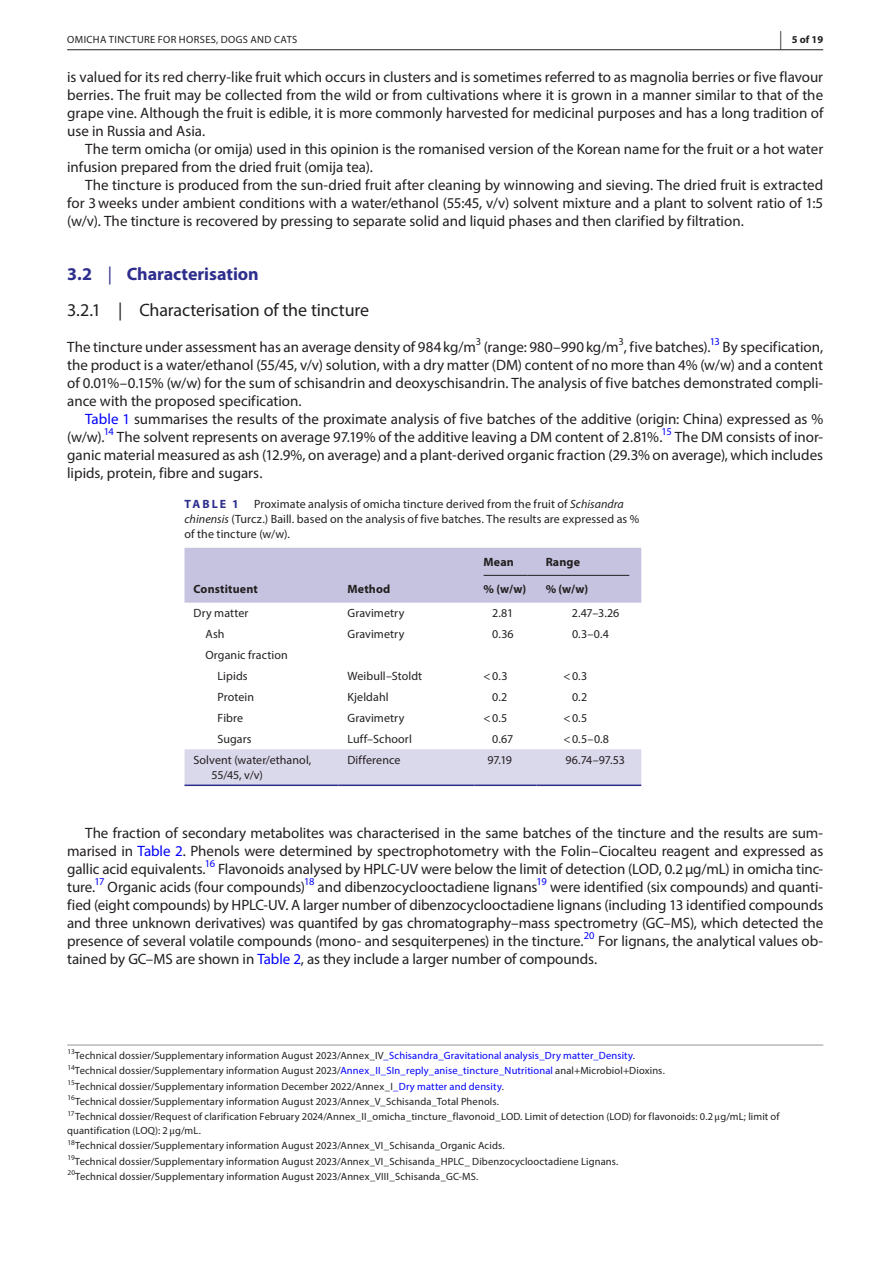
<style>
.page{position:relative;width:893px;height:1263px;background:#fff}
.page>*{position:absolute;margin:0;border:0;box-sizing:border-box;transform-origin:0 0}
.t1{font:18px/36px "Myriad Pro";letter-spacing:-.01em;color:#231f20}
.t2{font:15px/18px "Myriad Pro";letter-spacing:-.005em;color:#231f20;text-align:justify}
.t3{font:12px/15px "Myriad Pro";letter-spacing:.005em;color:#231f20}
.t4{font:700 12px "Myriad Pro";letter-spacing:.015em;color:#231f20}
.t5{font:700 12px "Myriad Pro";letter-spacing:.165em;color:#2e2e8d}
.t6{font:10.5px/15.3px "Myriad Pro";letter-spacing:.01em;color:#231f20}
.t7{font:10.5px "Myriad Pro";letter-spacing:.035em;color:#231f20}
.t8{font:10.5px "Myriad Pro";letter-spacing:-.045em;color:#00f}
.t9{font:700 10.5px "Myriad Pro";color:#231f20}
.t10{font:7.35px "Myriad Pro";color:#231f20}
.s1{font-size:18.6px}
.s2{font-weight:700;color:#2e2e8d}
.s3{color:#2e2e8d}
.s4{color:#00f}
.s5{font-style:italic}
.s6{font-family:"STIX"}
</style>
<div class="page">
<hr style="left:67px;top:49px;width:756px;height:1px;background:#231f20">
<hr style="left:67px;top:1045px;width:756px;height:1px;background:#939598">
<div style="left:184px;top:548px;width:457px;height:55px;background:#c5c3df"></div>
<div style="left:184px;top:749px;width:457px;height:35px;background:#dad8eb"></div>
<hr style="left:184px;top:784px;width:154px;height:2px;background:#2e2e8d">
<hr style="left:338px;top:784px;width:137px;height:2px;background:#2e2e8d">
<hr style="left:475px;top:784px;width:62px;height:2px;background:#2e2e8d">
<hr style="left:537px;top:784px;width:104px;height:2px;background:#2e2e8d">
<hr style="left:484px;top:575px;width:44px;height:1px;background:#231f20">
<hr style="left:528px;top:575px;width:101px;height:1px;background:#231f20">
<p class="t7" style="left:67px;top:33px;width:232px">OMICHA TINCTURE FOR HORSES, DOGS AND CATS</p>
<p class="t9" style="left:780px;top:32px;width:45px"><span class="s1">|</span> 5 of 19</p>
<p class="t2" style="left:67px;top:68px;width:758px">is valued for its red cherry-like fruit which occurs in clusters and is sometimes referred to as magnolia berries or five flavour berries. The fruit may be collected from the wild or from cultivations where it is grown in a manner similar to that of the grape vine. Although the fruit is edible, it is more commonly harvested for medicinal purposes and has a long tradition of use in Russia and Asia.</p>
<p class="t2" style="left:67px;top:140px;width:758px;text-indent:18px">The term omicha (or omija) used in this opinion is the romanised version of the Korean name for the fruit or a hot water infusion prepared from the dried fruit (omija tea).</p>
<p class="t2" style="left:67px;top:176px;width:758px;text-indent:18px">The tincture is produced from the sun-dried fruit after cleaning by winnowing and sieving. The dried fruit is extracted for 3weeks under ambient conditions with a water/ethanol (55:45, v/v) solvent mixture and a plant to solvent ratio of 1:5 (w/v). The tincture is recovered by pressing to separate solid and liquid phases and then clarified by filtration.</p>
<p class="t1" style="left:67px;top:256px;width:303px"><span class="s2">3.2</span> <span class="s3">|</span> <span class="s2">Characterisation<br></span>3.2.1 | Characterisation of the tincture</p>
<p class="t2" style="left:67px;top:338px;width:410px">The tincture under assessment has an average density of 984kg/m</p>
<p class="t6" style="left:476px;top:334px;width:7px">3</p>
<p class="t2" style="left:484px;top:338px;width:228px">(range: 980–990kg/m , five batches).</p>
<p class="t6" style="left:618px;top:334px;width:7px">3</p>
<p class="t8" style="left:710px;top:335px;width:12px">13</p>
<p class="t2" style="left:67px;top:338px;width:758px;text-indent:655px">By specification, the product is a water/ethanol (55/45, v/v) solution, with a dry matter (DM) content of no more than 4% (w/w) and a content of 0.01%–0.15% (w/w) for the sum of schisandrin and deoxyschisandrin. The analysis of five batches demonstrated compli&shy;ance with the proposed specification.</p>
<p class="t2" style="left:67px;top:410px;width:758px;text-indent:18px"><span class="s4">Table 1</span> summarises the results of the proximate analysis of five batches of the additive (origin: China) expressed as % (w/w).</p>
<p class="t8" style="left:104px;top:425px;width:12px">14</p>
<p class="t2" style="left:117px;top:428px;width:547px">The solvent represents on average 97.19% of the additive leaving a DM content of 2.81%.</p>
<p class="t8" style="left:661px;top:425px;width:12px">15</p>
<p class="t2" style="left:67px;top:428px;width:757px;text-indent:607px">The DM consists of inor&shy;ganic material measured as ash (12.9%, on average) and a plant-derived organic fraction (29.3% on average), which includes lipids, protein, fibre and sugars.</p>
<p class="t3" style="left:184px;top:496px;width:456px;text-indent:70px">Proximate analysis of omicha tincture derived from the fruit of <span class="s5">Schisandra chinensis</span> (Turcz.) Baill. based on the analysis of five batches. The results are expressed as % of the tincture (w/w).</p>
<p class="t5" style="left:185px;top:496px;width:56px">TABLE 1</p>
<p class="t4" style="left:194px;top:581px;width:66px">Constituent</p>
<p class="t4" style="left:347px;top:581px;width:44px">Method</p>
<p class="t4" style="left:484px;top:554px;width:32px">Mean</p>
<p class="t4" style="left:546px;top:554px;width:36px">Range</p>
<p class="t4" style="left:484px;top:582px;width:44px">% (w/w)</p>
<p class="t4" style="left:546px;top:582px;width:44px">% (w/w)</p>
<p class="t3" style="left:193px;top:606px;width:57px">Dry matter</p>
<p class="t3" style="left:347px;top:606px;width:58px">Gravimetry</p>
<p class="t3" style="left:492px;top:606px;width:23px">2.81</p>
<p class="t3" style="left:572px;top:606px;width:49px">2.47–3.26</p>
<p class="t3" style="left:205px;top:627px;width:21px">Ash</p>
<p class="t3" style="left:347px;top:627px;width:58px">Gravimetry</p>
<p class="t3" style="left:492px;top:627px;width:23px">0.36</p>
<p class="t3" style="left:572px;top:627px;width:38px">0.3–0.4</p>
<p class="t3" style="left:217px;top:645px;width:72px;line-height:21px;text-indent:-12px">Organic fraction<br>Lipids</p>
<p class="t3" style="left:347px;top:669px;width:76px">Weibull–Stoldt</p>
<p class="t3" style="left:484px;top:669px;width:25px">&lt;0.3</p>
<p class="t3" style="left:563px;top:669px;width:25px">&lt;0.3</p>
<p class="t3" style="left:217px;top:690px;width:38px">Protein</p>
<p class="t3" style="left:347px;top:690px;width:43px">Kjeldahl</p>
<p class="t3" style="left:492px;top:690px;width:17px">0.2</p>
<p class="t3" style="left:572px;top:690px;width:17px">0.2</p>
<p class="t3" style="left:217px;top:711px;width:27px">Fibre</p>
<p class="t3" style="left:347px;top:711px;width:58px">Gravimetry</p>
<p class="t3" style="left:484px;top:711px;width:25px">&lt;0.5</p>
<p class="t3" style="left:563px;top:711px;width:25px">&lt;0.5</p>
<p class="t3" style="left:217px;top:732px;width:36px">Sugars</p>
<p class="t3" style="left:347px;top:732px;width:66px">Luff–Schoorl</p>
<p class="t3" style="left:492px;top:732px;width:22px">0.67</p>
<p class="t3" style="left:563px;top:732px;width:47px">&lt;0.5–0.8</p>
<p class="t3" style="left:211px;top:753px;width:101px;text-indent:-18px">Solvent (water/ethanol,<br>55/45, v/v)</p>
<p class="t3" style="left:347px;top:753px;width:55px">Difference</p>
<p class="t3" style="left:487px;top:753px;width:26px">97.19</p>
<p class="t3" style="left:566px;top:753px;width:61px">96.74–97.53</p>
<p class="t2" style="left:67px;top:824px;width:758px;text-indent:18px">The fraction of secondary metabolites was characterised in the same batches of the tincture and the results are sum&shy;marised in <span class="s4">Table 2</span>. Phenols were determined by spectrophotometry with the Folin–Ciocalteu reagent and expressed as gallic acid equivalents.</p>
<p class="t8" style="left:205px;top:857px;width:12px">16</p>
<p class="t2" style="left:218px;top:860px;width:607px">Flavonoids analysed by HPLC-UV were below the limit of detection (LOD, 0.2μg/mL) in omicha tinc-</p>
<p class="t8" style="left:94px;top:875px;width:12px">17</p>
<p class="t2" style="left:108px;top:878px;width:199px">Organic acids (four compounds)</p>
<p class="t8" style="left:304px;top:875px;width:12px">18</p>
<p class="t2" style="left:318px;top:878px;width:221px">and dibenzocyclooctadiene lignans</p>
<p class="t8" style="left:537px;top:875px;width:12px">19</p>
<p class="t2" style="left:67px;top:878px;width:758px;text-indent:483px">were identified (six compounds) and quanti&shy;fied (eight compounds) by HPLC-UV. A larger number of dibenzocyclooctadiene lignans (including 13 identified compounds and three unknown derivatives) was quantifed by gas chromatography–mass spectrometry (GC–MS), which detected the presence of several volatile compounds (mono- and sesquiterpenes) in the tincture.</p>
<p class="t2" style="left:67px;top:878px;width:30px">ture.</p>
<p class="t8" style="left:584px;top:929px;width:12px">20</p>
<p class="t2" style="left:598px;top:932px;width:227px">For lignans, the analytical values ob-</p>
<p class="t2" style="left:67px;top:950px;width:531px">tained by GC–MS are shown in <span class="s4">Table 2</span>, as they include a larger number of compounds.</p>
<p class="t10" style="left:68px;top:1047px;width:9px">13</p>
<p class="t6" style="left:75px;top:1047px;width:562px">Technical dossier/Supplementary information August 2023/Annex_IV<span class="s4">_Schisandra_Gravitational analysis_Dry matter_Density</span>.</p>
<p class="t10" style="left:68px;top:1062px;width:9px">14</p>
<p class="t6" style="left:68px;top:1063px;width:713px;text-indent:7px">Technical dossier/Supplementary information August 2023/<span class="s4">Annex_II_SIn_reply_anise_tincture_Nutritional</span> anal+Microbiol+Dioxins.<br><sup>15</sup>Technical dossier/Supplementary information December 2022/Annex_I<span class="s4">_Dry matter and density</span>.<br><sup>16</sup>Technical dossier/Supplementary information August 2023/Annex_V_Schisanda_Total Phenols.<br><sup>17</sup>Technical dossier/Request of clarification February 2024/Annex_II_omicha_tincture_flavonoid_LOD. Limit of detection (LOD) for flavonoids: 0.2<span class="s6">μ</span>g/mL; limit of</p>
<p class="t6" style="left:67px;top:1122px;width:553px">quantification (LOQ): 2<span class="s6">μ</span>g/mL.<br><sup>18</sup>Technical dossier/Supplementary information August 2023/Annex_VI_Schisanda_Organic Acids.<br><sup>19</sup>Technical dossier/Supplementary information August 2023/Annex_VI_Schisanda_HPLC_ Dibenzocyclooctadiene Lignans.</p>
<p class="t10" style="left:68px;top:1168px;width:9px">20</p>
<p class="t6" style="left:75px;top:1169px;width:404px">Technical dossier/Supplementary information August 2023/Annex_VIII_Schisanda_GC-MS.</p>
</div>
